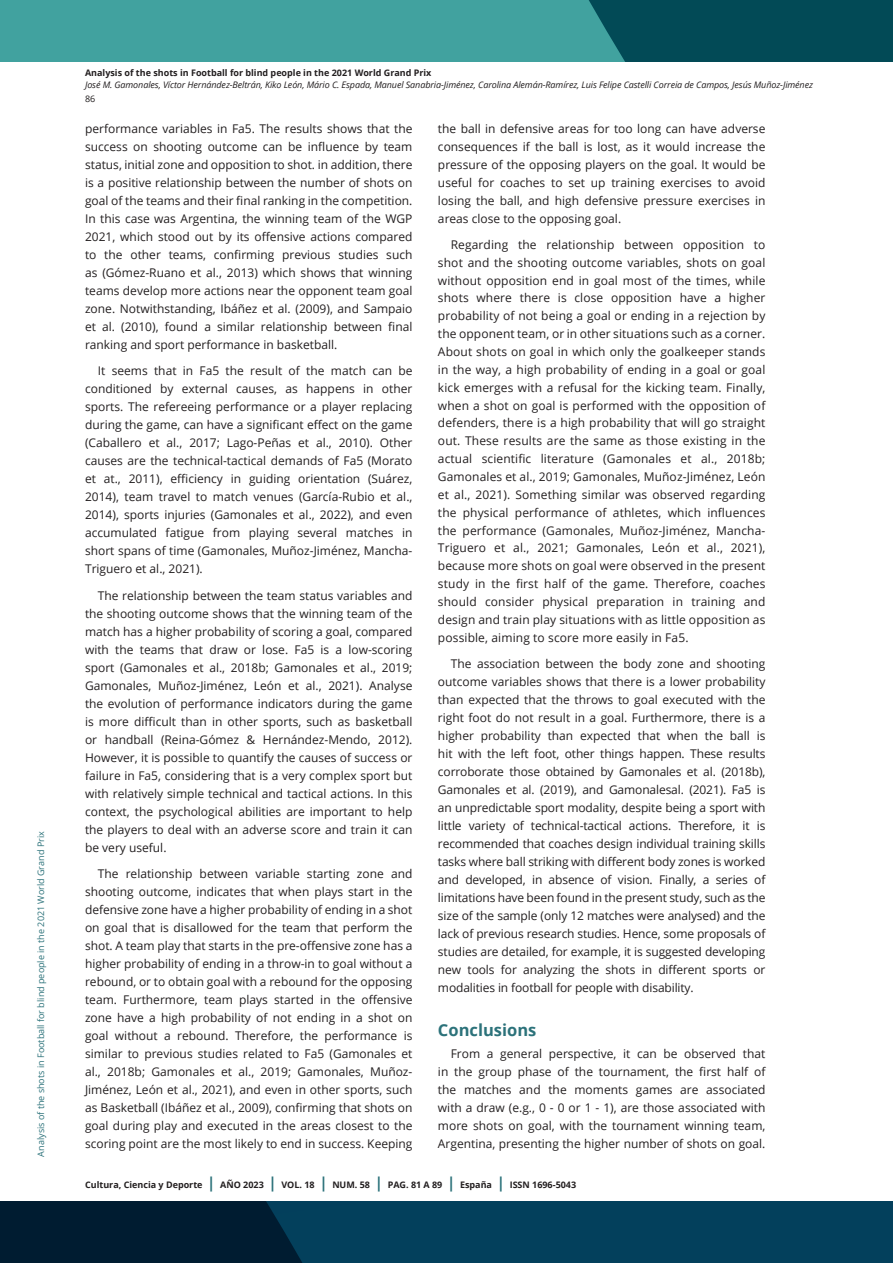
<style>
.page{position:relative;width:893px;height:1263px;background:#fff}
.page>*{position:absolute;margin:0;border:0;box-sizing:border-box;transform-origin:0 0}
.subtitulo_H3{font:700 16.5px "Open Sans";color:#2c727a}
.Cuerpo_de_texto_P{font:12px/18px "Open Sans";color:#231f20;text-align:justify}
.t1{font:italic 9px "Open Sans";letter-spacing:-.01em;color:#231f20}
.t2{font:700 9px "Open Sans";color:#231f20}
.t3{font:9px "Open Sans";color:#2c727a}
.t4{font:9px "Open Sans";color:#231f20}
.s1{font-size:15px;color:#2c727a}
</style>
<div class="page">
<svg style="left:0;top:1201px;width:893px;height:62px;background:#02344e"></svg>
<div style="left:0;top:0;width:893px;height:62px;background:#41a29f"></div>
<div style="left:589px;top:0;width:304px;height:62px;background:#024a56"></div>
<p class="t3" style="left:35px;top:1156px;width:327px;rotate:-90deg">Analysis of the shots in Football for blind people in the 2021 World Grand Prix</p>
<p class="t2" style="left:85px;top:67px;width:348px">Analysis of the shots in Football for blind people in the 2021 World Grand Prix</p>
<p class="t1" style="left:85px;top:79px;width:729px">José M. Gamonales, Víctor Hernández-Beltrán, Kiko León, Mário C. Espada, Manuel Sanabria-Jiménez, Carolina Alemán-Ramírez, Luis Felipe Castelli Correia de Campos, Jesús Muñoz-Jiménez</p>
<p class="t4" style="left:85px;top:92px;width:12px">86</p>
<p class="Cuerpo_de_texto_P" style="left:85px;top:119px;width:329px">performance variables in Fa5. The results shows that the success on shooting outcome can be influence by team status, initial zone and opposition to shot. in addition, there is a positive relationship between the number of shots on goal of the teams and their final ranking in the competition.<br>In this case was Argentina, the winning team of the WGP 2021, which stood out by its offensive actions compared to the other teams, confirming previous studies such as (Gómez-Ruano et al., 2013) which shows that winning teams develop more actions near the opponent team goal zone. Notwithstanding, Ibáñez et al. (2009), and Sampaio et al. (2010), found a similar relationship between final ranking and sport performance in basketball.</p>
<p class="Cuerpo_de_texto_P" style="left:85px;top:361px;width:329px;text-indent:13px">It seems that in Fa5 the result of the match can be conditioned by external causes, as happens in other sports. The refereeing performance or a player replacing during the game, can have a significant effect on the game (Caballero et al., 2017; Lago-Peñas et al., 2010). Other causes are the technical-tactical demands of Fa5 (Morato et at., 2011), efficiency in guiding orientation (Suárez, 2014), team travel to match venues (García-Rubio et al., 2014), sports injuries (Gamonales et al., 2022), and even accumulated fatigue from playing several matches in short spans of time (Gamonales, Muñoz-Jiménez, Mancha-Triguero et al., 2021).</p>
<p class="Cuerpo_de_texto_P" style="left:85px;top:586px;width:329px;text-indent:13px">The relationship between the team status variables and the shooting outcome shows that the winning team of the match has a higher probability of scoring a goal, compared with the teams that draw or lose. Fa5 is a low-scoring sport (Gamonales et al., 2018b; Gamonales et al., 2019; Gamonales, Muñoz-Jiménez, León et al., 2021). Analyse the evolution of performance indicators during the game is more difficult than in other sports, such as basketball or handball (Reina-Gómez &amp; Hernández-Mendo, 2012).<br>However, it is possible to quantify the causes of success or failure in Fa5, considering that is a very complex sport but with relatively simple technical and tactical actions. In this context, the psychological abilities are important to help the players to deal with an adverse score and train it can be very useful.</p>
<p class="Cuerpo_de_texto_P" style="left:85px;top:864px;width:329px;text-indent:13px">The relationship between variable starting zone and shooting outcome, indicates that when plays start in the defensive zone have a higher probability of ending in a shot on goal that is disallowed for the team that perform the shot. A team play that starts in the pre-offensive zone has a higher probability of ending in a throw-in to goal without a rebound, or to obtain goal with a rebound for the opposing team. Furthermore, team plays started in the offensive zone have a high probability of not ending in a shot on goal without a rebound. Therefore, the performance is similar to previous studies related to Fa5 (Gamonales et al., 2018b; Gamonales et al., 2019; Gamonales, Muñoz-Jiménez, León et al., 2021), and even in other sports, such as Basketball (Ibáñez et al., 2009), confirming that shots on goal during play and executed in the areas closest to the scoring point are the most likely to end in success. Keeping</p>
<p class="Cuerpo_de_texto_P" style="left:438px;top:119px;width:329px">the ball in defensive areas for too long can have adverse consequences if the ball is lost, as it would increase the pressure of the opposing players on the goal. It would be useful for coaches to set up training exercises to avoid losing the ball, and high defensive pressure exercises in areas close to the opposing goal.</p>
<p class="Cuerpo_de_texto_P" style="left:438px;top:235px;width:329px;text-indent:13px">Regarding the relationship between opposition to shot and the shooting outcome variables, shots on goal without opposition end in goal most of the times, while shots where there is close opposition have a higher probability of not being a goal or ending in a rejection by the opponent team, or in other situations such as a corner.<br>About shots on goal in which only the goalkeeper stands in the way, a high probability of ending in a goal or goal kick emerges with a refusal for the kicking team. Finally, when a shot on goal is performed with the opposition of defenders, there is a high probability that will go straight out. These results are the same as those existing in the actual scientific literature (Gamonales et al., 2018b; Gamonales et al., 2019; Gamonales, Muñoz-Jiménez, León et al., 2021). Something similar was observed regarding the physical performance of athletes, which influences the performance (Gamonales, Muñoz-Jiménez, Mancha-Triguero et al., 2021; Gamonales, León et al., 2021), because more shots on goal were observed in the present study in the first half of the game. Therefore, coaches should consider physical preparation in training and design and train play situations with as little opposition as possible, aiming to score more easily in Fa5.</p>
<p class="Cuerpo_de_texto_P" style="left:438px;top:654px;width:329px;text-indent:13px">The association between the body zone and shooting outcome variables shows that there is a lower probability than expected that the throws to goal executed with the right foot do not result in a goal. Furthermore, there is a higher probability than expected that when the ball is hit with the left foot, other things happen. These results corroborate those obtained by Gamonales et al. (2018b), Gamonales et al. (2019), and Gamonalesal. (2021). Fa5 is an unpredictable sport modality, despite being a sport with little variety of technical-tactical actions. Therefore, it is recommended that coaches design individual training skills tasks where ball striking with different body zones is worked and developed, in absence of vision. Finally, a series of limitations have been found in the present study, such as the size of the sample (only 12 matches were analysed) and the lack of previous research studies. Hence, some proposals of studies are detailed, for example, it is suggested developing new tools for analyzing the shots in different sports or modalities in football for people with disability.</p>
<p class="subtitulo_H3" style="left:438px;top:1018px;width:100px">Conclusions</p>
<p class="Cuerpo_de_texto_P" style="left:438px;top:1044px;width:329px;text-indent:13px">From a general perspective, it can be observed that in the group phase of the tournament, the first half of the matches and the moments games are associated with a draw (e.g., 0 - 0 or 1 - 1), are those associated with more shots on goal, with the tournament winning team, Argentina, presenting the higher number of shots on goal.</p>
<p class="t2" style="left:85px;top:1179px;width:493px">Cultura, Ciencia y Deporte <span class="s1">|</span> AÑO 2023 <span class="s1">|</span> VOL. 18 <span class="s1">|</span> NUM. 58 <span class="s1">|</span> PAG. 81 A 89 <span class="s1">|</span> España <span class="s1">|</span> ISSN 1696-5043</p>
</div>
